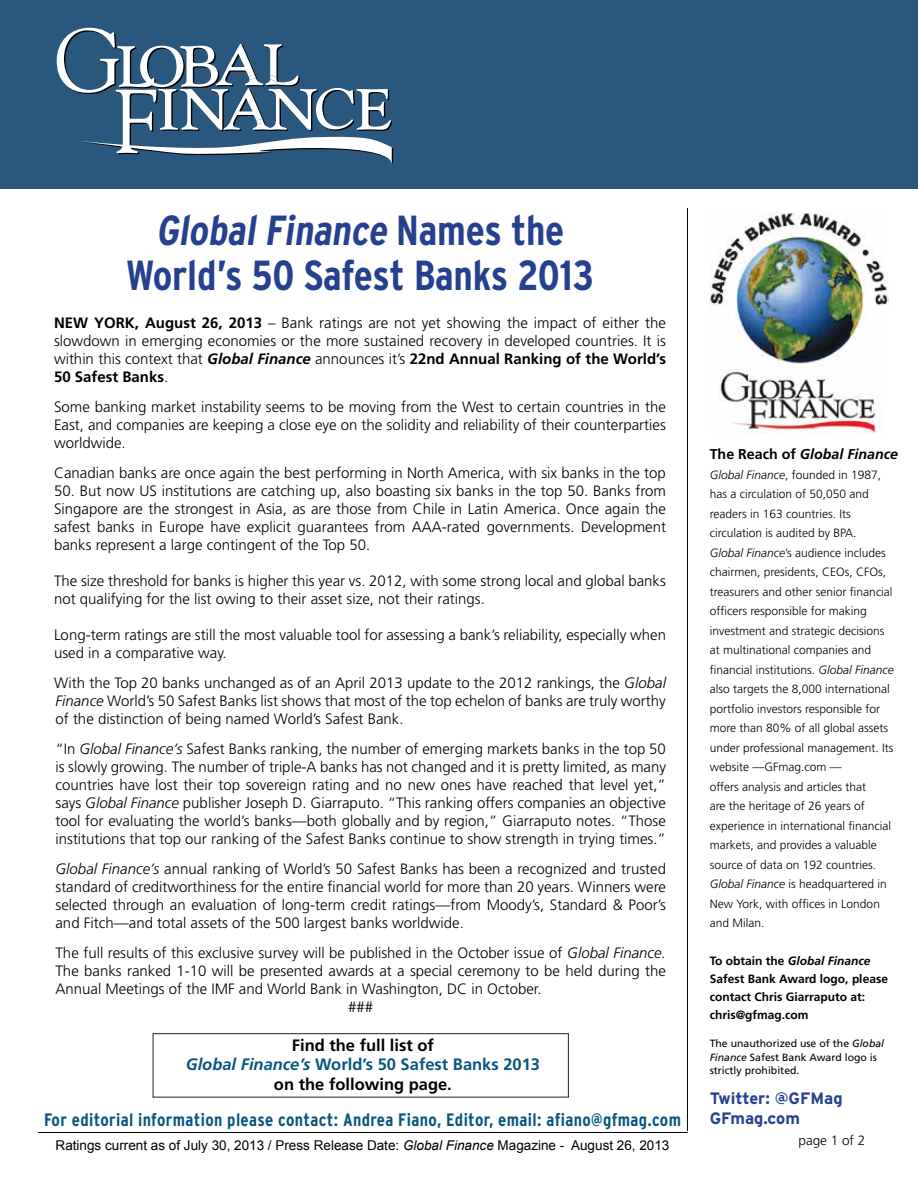
<style>
.page{position:relative;width:918px;height:1188px;background:#fff}
.page>*{position:absolute;margin:0;border:0;box-sizing:border-box;transform-origin:0 0}
.t1{font:700 condensed 42px/45px "Interstate";letter-spacing:-.01em;color:#25408f;text-align:center}
.t2{font:700 condensed 18px "Interstate";letter-spacing:.02em;color:#09567d}
.t3{font:700 16.5px/19.8px "Frutiger";color:#000;text-align:center}
.t4{font:700 16.5px "Interstate";color:#25408f}
.t5{font:300 15px/18px "Frutiger";color:#000;text-align:justify}
.t6{font:italic 700 14.25px "Frutiger";color:#000}
.t7{font:13.5px "Arial";color:#000}
.t8{font:300 13.5px "Frutiger";color:#000}
.t9{font:300 12px/19.5px "Frutiger";color:#000}
.t10{font:700 12px/18px "Frutiger";color:#000}
.t11{font:10.5px/13.5px "Frutiger";color:#000}
.s1{font-weight:700}
.s2{font-weight:700;font-style:italic}
.s3{font-style:italic}
.s4{font-style:italic;color:#09567d}
.s5{color:#09567d}
.s6{font-style:normal}
</style>
<div class="page">
<hr style="left:687px;top:208px;width:1px;height:923px;background:#000">
<hr style="left:38px;top:1132px;width:650px;height:1px;background:#000">
<div style="left:153px;top:1033px;width:416px;height:65px;border:1px solid #231f20"></div>
<div style="left:0;top:0;width:918px;height:189px;background:#2a577d"></div>
<svg style="left:57px;top:28px;width:336px;height:136px"></svg>
<img style="left:710px;top:212px;width:179px;height:223px">
<h1 class="t1" style="left:126px;top:208px;width:469px">Global Finance N a m es t h e<br>World’s 50 Safest Banks 2013</h1>
<p class="t5" style="left:54px;top:314px;width:614px"><span class="s1">NEW YORK, August 26, 2013</span> – Bank ratings are not yet showing the impact of either the slowdown in emerging economies or the more sustained recovery in developed countries. It is within this context that <span class="s2">Global Finance</span> announces it’s <span class="s1">22nd Annual Ranking of the World’s 50 Safest Banks</span>.</p>
<p class="t5" style="left:54px;top:398px;width:614px">Some banking market instability seems to be moving from the West to certain countries in the East, and companies are keeping a close eye on the solidity and reliability of their counterparties worldwide.</p>
<p class="t5" style="left:54px;top:464px;width:614px">Canadian banks are once again the best performing in North America, with six banks in the top</p>
<p class="t5" style="left:54px;top:482px;width:614px">50. But now US institutions are catching up, also boasting six banks in the top 50. Banks from Singapore are the strongest in Asia, as are those from Chile in Latin America. Once again the safest banks in Europe have explicit guarantees from AAA-rated governments. Development banks represent a large contingent of the Top 50.</p>
<p class="t5" style="left:54px;top:572px;width:613px">The size threshold for banks is higher this year vs. 2012, with some strong local and global banks not qualifying for the list owing to their asset size, not their ratings.</p>
<p class="t5" style="left:54px;top:626px;width:614px">Long-term ratings are still the most valuable tool for assessing a bank’s reliability, especially when used in a comparative way.</p>
<p class="t5" style="left:54px;top:674px;width:613px">With the Top 20 banks unchanged as of an April 2013 update to the 2012 rankings, the <span class="s3">Global Finance</span> World’s 50 Safest Banks list shows that most of the top echelon of banks are truly worthy of the distinction of being named World’s Safest Bank.</p>
<p class="t5" style="left:55px;top:740px;width:612px">“In <span class="s3">Global Finance’s</span> Safest Banks ranking, the number of emerging markets banks in the top 50 is slowly growing. The number of triple-A banks has not changed and it is pretty limited, as many countries have lost their top sovereign rating and no new ones have reached that level yet,” says <span class="s3">Global Finance</span> publisher Joseph D. Giarraputo. “This ranking offers companies an objective tool for evaluating the world’s banks—both globally and by region,” Giarraputo notes. “Those institutions that top our ranking of the Safest Banks continue to show strength in trying times.”</p>
<p class="t5" style="left:55px;top:860px;width:612px"><span class="s3">Global Finance’s</span> annual ranking of World’s 50 Safest Banks has been a recognized and trusted standard of creditworthiness for the entire financial world for more than 20 years. Winners were selected through an evaluation of long-term credit ratings—from Moody’s, Standard &amp; Poor’s and Fitch—and total assets of the 500 largest banks worldwide.</p>
<p class="t5" style="left:55px;top:944px;width:612px">The full results of this exclusive survey will be published in the October issue of <span class="s3">Global Finance.</span></p>
<p class="t5" style="left:55px;top:962px;width:612px">The banks ranked 1-10 will be presented awards at a special ceremony to be held during the</p>
<p class="t5" style="left:55px;top:980px;width:488px">Annual Meetings of the IMF and World Bank in Washington, DC in October.</p>
<p class="t5" style="left:348px;top:998px;width:27px">###</p>
<p class="t3" style="left:186px;top:1035px;width:356px">Find the full list of<br><span class="s4">Global Finance’s</span> <span class="s5">World’s 50 Safest Banks 2013 </span>on the following page.</p>
<p class="t6" style="left:710px;top:446px;width:190px"><span class="s6">The Reach of</span> Global Finance</p>
<p class="t9" style="left:710px;top:465px;width:186px"><span class="s3">Global Finance</span>, founded in 1987, has a circulation of 50,050 and readers in 163 countries. Its circulation is audited by BPA.<br><span class="s3">Global Finance</span>’s audience includes chairmen, presidents, CEOs, CFOs, treasurers and other senior financial officers responsible for making investment and strategic decisions at multinational companies and financial institutions. <span class="s3">Global Finance </span>also targets the 8,000 international portfolio investors responsible for more than 80% of all global assets under professional management. Its website ––GFmag.com ––<br>offers analysis and articles that<br>are the heritage of 26 years of experience in international financial markets, and provides a valuable source of data on 192 countries.<br><span class="s3">Global Finance</span> is headquartered in New York, with offices in London and Milan.</p>
<p class="t10" style="left:710px;top:951px;width:180px">To obtain the <span class="s3">Global Finance<br></span>Safest Bank Award logo, please contact Chris Giarraputo at: chris@gfmag.com</p>
<p class="t11" style="left:710px;top:1037px;width:176px">The unauthorized use of the <span class="s3">Global<br>Finance</span> Safest Bank Award logo is strictly prohibited.</p>
<p class="t4" style="left:710px;top:1089px;width:134px">Twitter: @GFMag</p>
<p class="t2" style="left:44px;top:1109px;width:638px">For editorial information please contact: Andrea Fiano, Editor, email: afiano@gfmag.com</p>
<p class="t4" style="left:710px;top:1109px;width:92px">GFmag.com</p>
<p class="t7" style="left:56px;top:1136px;width:615px">Ratings current as of July 30, 2013 / Press Release Date: <span class="s3">Global Finance</span> Magazine - August 26, 2013</p>
<p class="t8" style="left:799px;top:1132px;width:68px">page 1 of 2</p>
</div>
